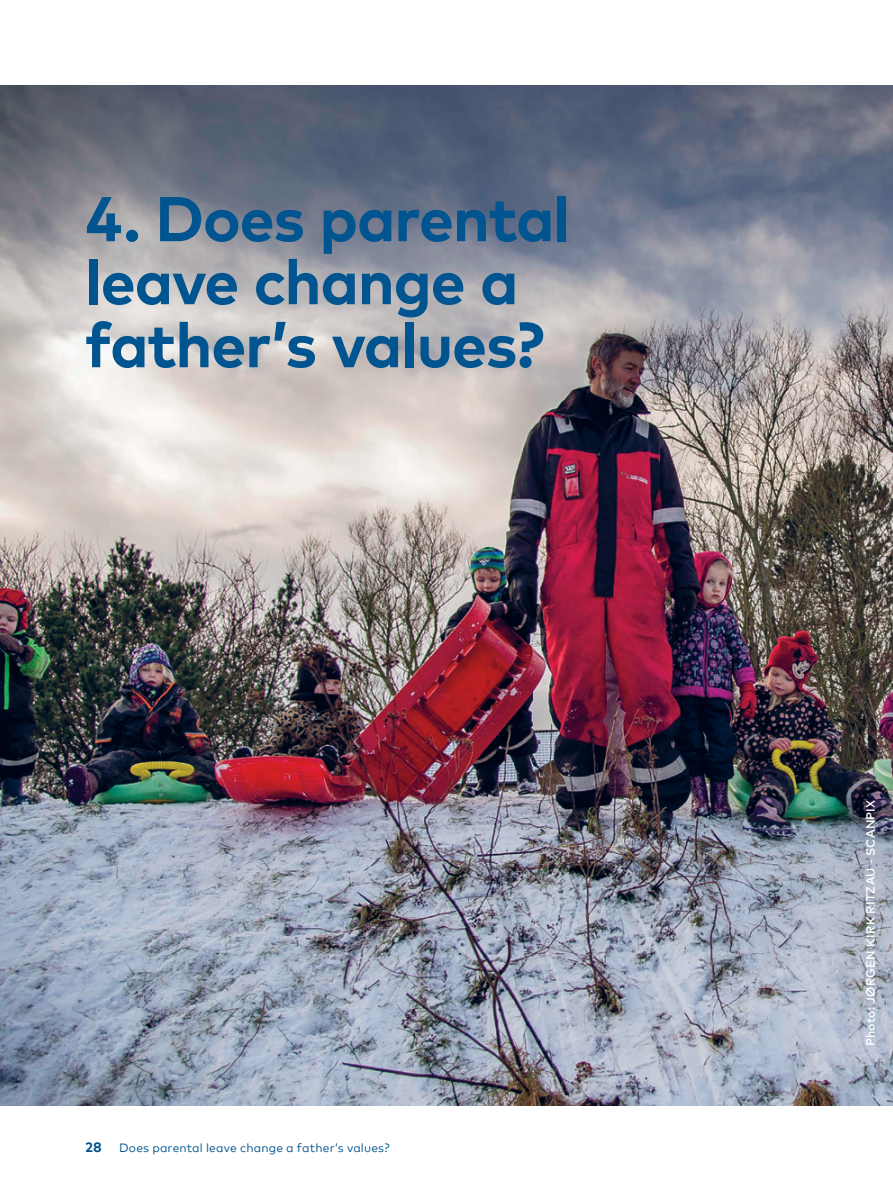
<style>
.page{position:relative;width:893px;height:1191px;background:#fff}
.page>*{position:absolute;margin:0;border:0;box-sizing:border-box;transform-origin:0 0}
.Bold___Punkt_22_24{font:700 63px/63px "Mark Offc Pro";letter-spacing:-.02em;color:#00548f}
.Bold___Punkt_12_16{font:700 13.5px "Mark Offc Pro";color:#00548f}
.Bold___Punkt_12_16-2{font:12px "Mark Offc Pro";letter-spacing:.015em;color:#00548f}
.Graph_bold{font:500 12px "Mark Offc Pro";letter-spacing:.02em;color:#fff}
</style>
<div class="page">
<img style="left:0;top:85px;width:893px;height:1021px">
<p class="Bold___Punkt_22_24" style="left:85px;top:182px;width:486px">4. Does parental leave change a father’s values?</p>
<p class="Bold___Punkt_12_16" style="left:85px;top:1137px;width:18px">28</p>
<p class="Bold___Punkt_12_16-2" style="left:119px;top:1139px;width:272px">Does parental leave change a father’s values?</p>
<p class="Graph_bold" style="left:861px;top:1046px;width:248px;rotate:-90deg">Photo: JØRGEN KIRK RITZAU - SCANPIX</p>
</div>
